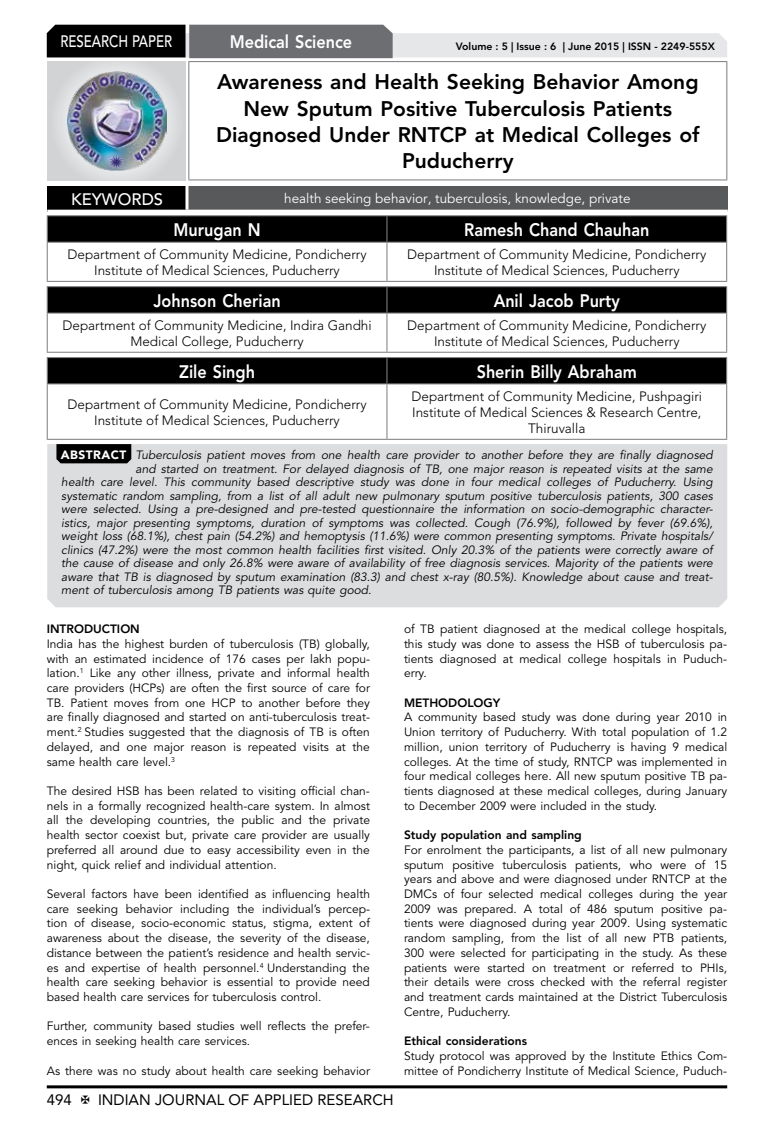
<style>
.page{position:relative;width:774px;height:1136px;background:#fff}
.page>*{position:absolute;margin:0;border:0;box-sizing:border-box;transform-origin:0 0}
.t1{font:800 21px/26.2px "Avenir LT Std";color:#000;text-align:center}
.t2{font:800 18px "Avenir LT Std";color:#fff;scale:.9 1}
.t3{font:500 16.5px "Avenir LT Std";color:#fff;scale:.8 1}
.t4{font:500 16.5px "Avenir LT Std";color:#fff}
.t5{font:15px "Avenir LT Std";color:#000}
.t6{font:300 13.5px/16.2px "Avenir LT Std";color:#000;text-align:center}
.t7{font:13.5px "Avenir LT Std";color:#fff}
.t8{font:12px/14.7px "Avenir LT Std";color:#000;text-align:justify}
.t9{font:italic 12px "Avenir LT Std";color:#000}
.t10{font:800 12px "Avenir LT Std";color:#000}
.t11{font:800 10.5px "Avenir LT Std";color:#000}
.s1{font-weight:900;font-style:normal;color:#fff}
</style>
<div class="page">
<hr style="left:47px;top:1085px;width:680px;height:3px;background:#000">
<div style="left:48px;top:62px;width:137px;height:118px;background:linear-gradient(to right,#d9dadb,#d9dadb)"></div>
<img style="left:68px;top:71px;width:99px;height:100px">
<svg style="left:47px;top:25px;width:680px;height:33px;background:#979899"></svg>
<hr style="left:188px;top:61px;width:539px;height:1px;background:#808285">
<hr style="left:188px;top:62px;width:1px;height:117px;background:#808285">
<hr style="left:726px;top:62px;width:1px;height:117px;background:#808285">
<hr style="left:188px;top:179px;width:539px;height:1px;background:#808285">
<hr style="left:47px;top:215px;width:340px;height:1px;background:#808285">
<hr style="left:387px;top:215px;width:340px;height:1px;background:#808285">
<svg style="left:47px;top:216px;width:680px;height:26px;background:#040404"></svg>
<hr style="left:47px;top:242px;width:340px;height:1px;background:#808285">
<hr style="left:47px;top:243px;width:1px;height:38px;background:#808285">
<hr style="left:387px;top:242px;width:340px;height:1px;background:#808285">
<hr style="left:386px;top:243px;width:1px;height:38px;background:#808285">
<hr style="left:726px;top:243px;width:1px;height:38px;background:#808285">
<hr style="left:47px;top:281px;width:340px;height:1px;background:#808285">
<hr style="left:387px;top:281px;width:340px;height:1px;background:#808285">
<hr style="left:47px;top:286px;width:340px;height:1px;background:#808285">
<hr style="left:387px;top:286px;width:340px;height:1px;background:#808285">
<div style="left:47px;top:287px;width:680px;height:25px;background:#000"></div>
<hr style="left:47px;top:312px;width:340px;height:1px;background:#808285">
<hr style="left:47px;top:313px;width:1px;height:39px;background:#808285">
<hr style="left:387px;top:312px;width:340px;height:1px;background:#808285">
<hr style="left:386px;top:313px;width:1px;height:39px;background:#808285">
<hr style="left:726px;top:313px;width:1px;height:39px;background:#808285">
<hr style="left:47px;top:352px;width:340px;height:1px;background:#808285">
<hr style="left:387px;top:352px;width:340px;height:1px;background:#808285">
<svg style="left:47px;top:357px;width:680px;height:26px;background:#060606"></svg>
<hr style="left:47px;top:383px;width:340px;height:1px;background:#808285">
<hr style="left:47px;top:384px;width:1px;height:55px;background:#808285">
<hr style="left:387px;top:383px;width:340px;height:1px;background:#808285">
<hr style="left:386px;top:384px;width:1px;height:55px;background:#808285">
<hr style="left:726px;top:384px;width:1px;height:55px;background:#808285">
<hr style="left:47px;top:439px;width:340px;height:1px;background:#808285">
<hr style="left:387px;top:439px;width:340px;height:1px;background:#808285">
<div style="left:47px;top:186px;width:140px;height:25px;background:#000"></div>
<div style="left:187px;top:186px;width:541px;height:25px;background:#58595b"></div>
<hr style="left:185px;top:186px;width:3px;height:24px;background:#fff">
<hr style="left:47px;top:210px;width:140px;height:3px;background:#fff">
<hr style="left:187px;top:210px;width:541px;height:3px;background:#fff">
<div style="left:47px;top:444px;width:680px;height:163px;background:#dcddde"></div>
<svg style="left:56px;top:444px;width:75px;height:19px"></svg>
<h3 class="t3" style="left:60px;top:32px;width:139px">RESEARCH PAPER</h3>
<h2 class="t2" style="left:230px;top:31px;width:138px">Medical Science</h2>
<p class="t11" style="left:456px;top:41px;width:261px">Volume : 5 | Issue : 6 | June 2015 | ISSN - 2249-555X</p>
<h1 class="t1" style="left:216px;top:69px;width:485px">Awareness and Health Seeking Behavior Among New Sputum Positive Tuberculosis Patients Diagnosed Under RNTCP at Medical Colleges of Puducherry</h1>
<h3 class="t4" style="left:71px;top:189px;width:94px">KEYWORDS</h3>
<p class="t7" style="left:284px;top:190px;width:348px">health seeking behavior, tuberculosis, knowledge, private</p>
<h2 class="t2" style="left:174px;top:219px;width:98px">Murugan N</h2>
<h2 class="t2" style="left:464px;top:219px;width:207px">Ramesh Chand Chauhan</h2>
<p class="t6" style="left:68px;top:246px;width:301px">Department of Community Medicine, Pondicherry<br>Institute of Medical Sciences, Puducherry</p>
<p class="t6" style="left:407px;top:246px;width:301px">Department of Community Medicine, Pondicherry<br>Institute of Medical Sciences, Puducherry</p>
<h2 class="t2" style="left:153px;top:290px;width:143px">Johnson Cherian</h2>
<h2 class="t2" style="left:494px;top:290px;width:142px">Anil Jacob Purty</h2>
<p class="t6" style="left:63px;top:317px;width:311px">Department of Community Medicine, Indira Gandhi<br>Medical College, Puducherry</p>
<p class="t6" style="left:407px;top:317px;width:301px">Department of Community Medicine, Pondicherry<br>Institute of Medical Sciences, Puducherry</p>
<h2 class="t2" style="left:179px;top:360px;width:86px">Zile Singh</h2>
<h2 class="t2" style="left:477px;top:360px;width:180px">Sherin Billy Abraham</h2>
<p class="t6" style="left:68px;top:396px;width:301px">Department of Community Medicine, Pondicherry<br>Institute of Medical Sciences, Puducherry</p>
<p class="t6" style="left:411px;top:388px;width:292px">Department of Community Medicine, Pushpagiri<br>Institute of Medical Sciences &amp; Research Centre,<br>Thiruvalla</p>
<p class="t9" style="left:61px;top:448px;width:653px"><span class="s1">ABSTRACT</span> Tuberculosis patient moves from one health care provider to another before they are finally diagnosed</p>
<p class="t9" style="left:136px;top:461px;width:579px">and started on treatment. For delayed diagnosis of TB, one major reason is repeated visits at the same</p>
<p class="t9" style="left:61px;top:475px;width:653px">health care level. This community based descriptive study was done in four medical colleges of Puducherry. Using</p>
<p class="t9" style="left:61px;top:488px;width:653px">systematic random sampling, from a list of all adult new pulmonary sputum positive tuberculosis patients, 300 cases</p>
<p class="t9" style="left:61px;top:502px;width:653px">were selected. Using a pre-designed and pre-tested questionnaire the information on socio-demographic character-</p>
<p class="t9" style="left:61px;top:515px;width:653px">istics, major presenting symptoms, duration of symptoms was collected. Cough (76.9%), followed by fever (69.6%),</p>
<p class="t9" style="left:61px;top:529px;width:653px">weight loss (68.1%), chest pain (54.2%) and hemoptysis (11.6%) were common presenting symptoms. Private hospitals/</p>
<p class="t9" style="left:61px;top:542px;width:653px">clinics (47.2%) were the most common health facilities first visited. Only 20.3% of the patients were correctly aware of</p>
<p class="t9" style="left:61px;top:556px;width:653px">the cause of disease and only 26.8% were aware of availability of free diagnosis services. Majority of the patients were</p>
<p class="t9" style="left:61px;top:569px;width:653px">aware that TB is diagnosed by sputum examination (83.3) and chest x-ray (80.5%). Knowledge about cause and treat-</p>
<p class="t9" style="left:61px;top:583px;width:312px">ment of tuberculosis among TB patients was quite good.</p>
<p class="t10" style="left:47px;top:622px;width:95px">INTRODUCTION</p>
<p class="t8" style="left:47px;top:636px;width:325px">India has the highest burden of tuberculosis (TB) globally, with an estimated incidence of 176 cases per lakh popu&shy;lation.<sup>1</sup> Like any other illness, private and informal health care providers (HCPs) are often the first source of care for TB. Patient moves from one HCP to another before they are finally diagnosed and started on anti-tuberculosis treat&shy;ment.<sup>2</sup> Studies suggested that the diagnosis of TB is often delayed, and one major reason is repeated visits at the same health care level.<sup>3</sup></p>
<p class="t8" style="left:47px;top:783px;width:325px">The desired HSB has been related to visiting official chan&shy;nels in a formally recognized health-care system. In almost all the developing countries, the public and the private health sector coexist but, private care provider are usually preferred all around due to easy accessibility even in the night, quick relief and individual attention.</p>
<p class="t8" style="left:47px;top:886px;width:325px">Several factors have been identified as influencing health care seeking behavior including the individual’s percep&shy;tion of disease, socio-economic status, stigma, extent of awareness about the disease, the severity of the disease, distance between the patient’s residence and health servic&shy;es and expertise of health personnel.<sup>4</sup> Understanding the health care seeking behavior is essential to provide need based health care services for tuberculosis control.</p>
<p class="t8" style="left:47px;top:1019px;width:325px">Further, community based studies well reflects the prefer&shy;ences in seeking health care services.</p>
<p class="t8" style="left:47px;top:1063px;width:325px">As there was no study about health care seeking behavior</p>
<p class="t8" style="left:404px;top:622px;width:325px">of TB patient diagnosed at the medical college hospitals, this study was done to assess the HSB of tuberculosis pa&shy;tients diagnosed at medical college hospitals in Puduch&shy;erry.</p>
<p class="t10" style="left:404px;top:695px;width:98px">METHODOLOGY</p>
<p class="t8" style="left:404px;top:710px;width:325px">A community based study was done during year 2010 in Union territory of Puducherry. With total population of 1.2 million, union territory of Puducherry is having 9 medical colleges. At the time of study, RNTCP was implemented in four medical colleges here. All new sputum positive TB pa&shy;tients diagnosed at these medical colleges, during January to December 2009 were included in the study.</p>
<p class="t10" style="left:404px;top:827px;width:179px">Study population and sampling</p>
<p class="t8" style="left:404px;top:842px;width:325px">For enrolment the participants, a list of all new pulmonary sputum positive tuberculosis patients, who were of 15 years and above and were diagnosed under RNTCP at the DMCs of four selected medical colleges during the year 2009 was prepared. A total of 486 sputum positive pa&shy;tients were diagnosed during year 2009. Using systematic random sampling, from the list of all new PTB patients, 300 were selected for participating in the study. As these patients were started on treatment or referred to PHIs, their details were cross checked with the referral register and treatment cards maintained at the District Tuberculosis Centre, Puducherry.</p>
<p class="t10" style="left:404px;top:1033px;width:125px">Ethical considerations</p>
<p class="t8" style="left:404px;top:1048px;width:325px">Study protocol was approved by the Institute Ethics Com&shy;mittee of Pondicherry Institute of Medical Science, Puduch-</p>
<p class="t5" style="left:47px;top:1090px;width:27px">494</p>
<p class="t5" style="left:98px;top:1090px;width:297px">INDIAN JOURNAL OF APPLIED RESEARCH</p>
</div>
